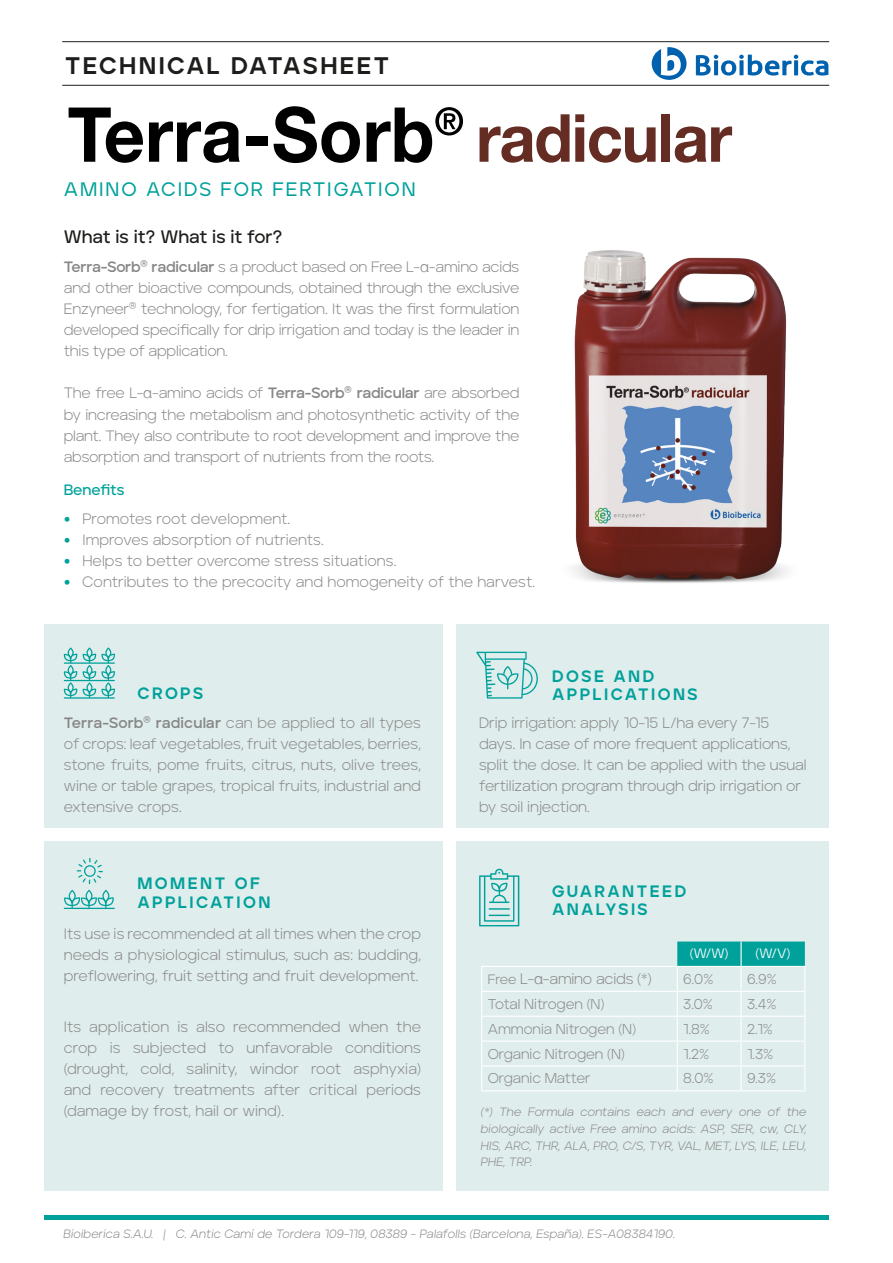
<style>
.page{position:relative;width:893px;height:1263px;background:#fff}
.page>*{position:absolute;margin:0;border:0;box-sizing:border-box;transform-origin:0 0}
.t1{font:800 24px "Aventa";letter-spacing:.1em;color:#1d1d1b}
.t2{font:500 19.5px "Aventa";letter-spacing:.1em;color:#00a19b}
.t3{font:600 18px "Aventa";letter-spacing:-.005em;color:#1d1d1b}
.t4{font:800 16.5px/19.5px "Aventa";letter-spacing:.15em;color:#00a19b}
.t5{font:300 15px/21px "Aventa";color:#878787;text-align:justify}
.t6{font:600 15px "Aventa";letter-spacing:-.01em;color:#00a19b}
.t7{font:300 14.25px "Aventa";color:#878787}
.t8{font:13.5px "Aventa";color:#fff}
.t9{font:12px/16.5px "Aventa Light Itallic";letter-spacing:.01em;color:#878787;text-align:justify}
.s1{font-weight:700}
.s2{font-family:"Helvetica"}
.s3{font-family:"Avenir";font-weight:400;font-size:13.5px;color:#00a19b}
.s4{font-size:13.5px}
</style>
<div class="page">
<div style="left:45px;top:841px;width:398px;height:350px;background:#dfedec"></div>
<div style="left:45px;top:624px;width:398px;height:203px;background:#dfedec"></div>
<div style="left:456px;top:624px;width:373px;height:203px;background:#dfedec"></div>
<img style="left:573px;top:250px;width:214px;height:333px">
<svg style="left:696px;top:55px;width:132px;height:21px"></svg>
<svg style="left:652px;top:47px;width:35px;height:33px"></svg>
<div style="left:456px;top:841px;width:373px;height:350px;background:#dfedec"></div>
<hr style="left:45px;top:1215px;width:784px;height:4px;background:#00a19b">
<svg style="left:479px;top:869px;width:40px;height:57px"></svg>
<svg style="left:64px;top:890px;width:51px;height:19px"></svg>
<svg style="left:77px;top:858px;width:26px;height:26px"></svg>
<svg style="left:64px;top:647px;width:51px;height:52px"></svg>
<hr style="left:62px;top:85px;width:767px;height:1px;background:#1d1d1b">
<hr style="left:62px;top:41px;width:767px;height:1px;background:#1d1d1b">
<svg style="left:476px;top:652px;width:62px;height:47px"></svg>
<hr style="left:481px;top:966px;width:196px;height:1px;background:#fff">
<hr style="left:481px;top:991px;width:196px;height:1px;background:#fff">
<hr style="left:481px;top:1016px;width:196px;height:1px;background:#fff">
<hr style="left:481px;top:1040px;width:196px;height:2px;background:#fff">
<hr style="left:481px;top:1065px;width:196px;height:1px;background:#fff">
<svg style="left:481px;top:967px;width:1px;height:123px"></svg>
<svg style="left:677px;top:941px;width:128px;height:149px"></svg>
<hr style="left:481px;top:1090px;width:196px;height:1px;background:#fff">
<hr style="left:677px;top:1090px;width:64px;height:1px;background:#fff">
<hr style="left:741px;top:1090px;width:64px;height:1px;background:#fff">
<hr style="left:740px;top:941px;width:2px;height:25px;background:#fff">
<hr style="left:677px;top:966px;width:64px;height:1px;background:#fff">
<hr style="left:741px;top:966px;width:64px;height:1px;background:#fff">
<svg style="left:69px;top:108px;width:171px;height:55px"></svg>
<div style="left:246px;top:136px;width:22px;height:10px;background:#000"></div>
<svg style="left:273px;top:106px;width:87px;height:57px"></svg>
<svg style="left:367px;top:107px;width:96px;height:56px"></svg>
<svg style="left:480px;top:114px;width:176px;height:49px"></svg>
<div style="left:661px;top:114px;width:9px;height:48px;background:#642c22"></div>
<svg style="left:675px;top:126px;width:57px;height:37px"></svg>
<p class="t1" style="left:65px;top:51px;width:325px">TECHNICAL DATASHEET</p>
<p class="t2" style="left:64px;top:177px;width:353px">AMINO ACIDS FOR FERTIGATION</p>
<p class="t3" style="left:64px;top:226px;width:220px">What is it? What is it for?</p>
<p class="t5" style="left:64px;top:256px;width:457px"><span class="s1">Terra-Sorb® radicular</span> s a product based on Free L-<span class="s2">α</span>-amino acids and other bioactive compounds, obtained through the exclusive Enzyneer® technology, for fertigation. It was the first formulation developed specifically for drip irrigation and today is the leader in this type of application.</p>
<p class="t5" style="left:64px;top:382px;width:457px">The free L-<span class="s2">α</span>-amino acids of <span class="s1">Terra-Sorb® radicular</span> are absorbed by increasing the metabolism and photosynthetic activity of the plant. They also contribute to root development and improve the absorption and transport of nutrients from the roots.</p>
<p class="t6" style="left:64px;top:480px;width:62px">Benefits</p>
<p class="t5" style="left:64px;top:508px;width:228px"><span class="s3">•</span> Promotes root development.</p>
<p class="t5" style="left:64px;top:529px;width:261px"><span class="s3">•</span> Improves absorption of nutrients.</p>
<p class="t5" style="left:64px;top:550px;width:334px"><span class="s3">•</span> Helps to better overcome stress situations.</p>
<p class="t5" style="left:64px;top:571px;width:473px"><span class="s3">•</span> Contributes to the precocity and homogeneity of the harvest.</p>
<p class="t4" style="left:552px;top:666px;width:104px">DOSE AND</p>
<p class="t4" style="left:137px;top:683px;width:68px">CROPS</p>
<p class="t4" style="left:552px;top:684px;width:147px">APPLICATIONS</p>
<p class="t5" style="left:64px;top:712px;width:359px"><span class="s1">Terra-Sorb® radicular</span> can be applied to all types of crops: leaf vegetables, fruit vegetables, berries, stone fruits, pome fruits, citrus, nuts, olive trees, wine or table grapes, tropical fruits, industrial and extensive crops.</p>
<p class="t5" style="left:479px;top:712px;width:329px;text-align:left">Drip irrigation: apply 10-15 L/ha every 7-15 days. In case of more frequent applications, split the dose. It can be applied with the usual fertilization program through drip irrigation or by soil injection.</p>
<p class="t4" style="left:137px;top:873px;width:135px">MOMENT OF<br>APPLICATION</p>
<p class="t4" style="left:552px;top:882px;width:136px;line-height:18px">GUARANTEED<br>ANALYSIS</p>
<p class="t5" style="left:64px;top:923px;width:359px">Its use is recommended at all times when the crop needs a physiological stimulus, such as: budding, preflowering, fruit setting and fruit development.</p>
<p class="t5" style="left:64px;top:1016px;width:359px">Its application is also recommended when the crop is subjected to unfavorable conditions (drought, cold, salinity, windor root asphyxia) and recovery treatments after critical periods (damage by frost, hail or wind).</p>
<p class="t8" style="left:690px;top:945px;width:40px">(W/W)</p>
<p class="t8" style="left:755px;top:945px;width:36px">(W/V)</p>
<p class="t5" style="left:488px;top:968px;width:166px"><span class="s4">Free</span> L-<span class="s2">α</span>-amino acids (*)</p>
<p class="t7" style="left:683px;top:970px;width:31px">6.0%</p>
<p class="t7" style="left:747px;top:970px;width:31px">6.9%</p>
<p class="t7" style="left:488px;top:995px;width:118px">Total Nitrogen (N)</p>
<p class="t7" style="left:683px;top:995px;width:31px">3.0%</p>
<p class="t7" style="left:747px;top:995px;width:31px">3.4%</p>
<p class="t7" style="left:488px;top:1019px;width:150px">Ammonia Nitrogen (N)</p>
<p class="t7" style="left:683px;top:1019px;width:28px">1.8%</p>
<p class="t7" style="left:747px;top:1019px;width:27px">2.1%</p>
<p class="t7" style="left:488px;top:1044px;width:139px">Organic Nitrogen (N)</p>
<p class="t7" style="left:683px;top:1044px;width:27px">1.2%</p>
<p class="t7" style="left:747px;top:1044px;width:28px">1.3%</p>
<p class="t7" style="left:488px;top:1069px;width:104px">Organic Matter</p>
<p class="t7" style="left:683px;top:1069px;width:32px">8.0%</p>
<p class="t7" style="left:747px;top:1069px;width:30px">9.3%</p>
<p class="t9" style="left:481px;top:1104px;width:327px">(*) The Formula contains each and every one of the biologically active Free amino acids: ASP, SER, cw, CLY, HIS, ARC, THR, ALA, PRO, C/S, TYR, VAL, MET, LYS, ILE, LEU, PHE, TRP.</p>
<p class="t9" style="left:64px;top:1225px;width:613px">Bioiberica S.A.U. | C. Antic Camí de Tordera 109-119, 08389 - Palafolls (Barcelona, España). ES-A08384190.</p>
</div>
